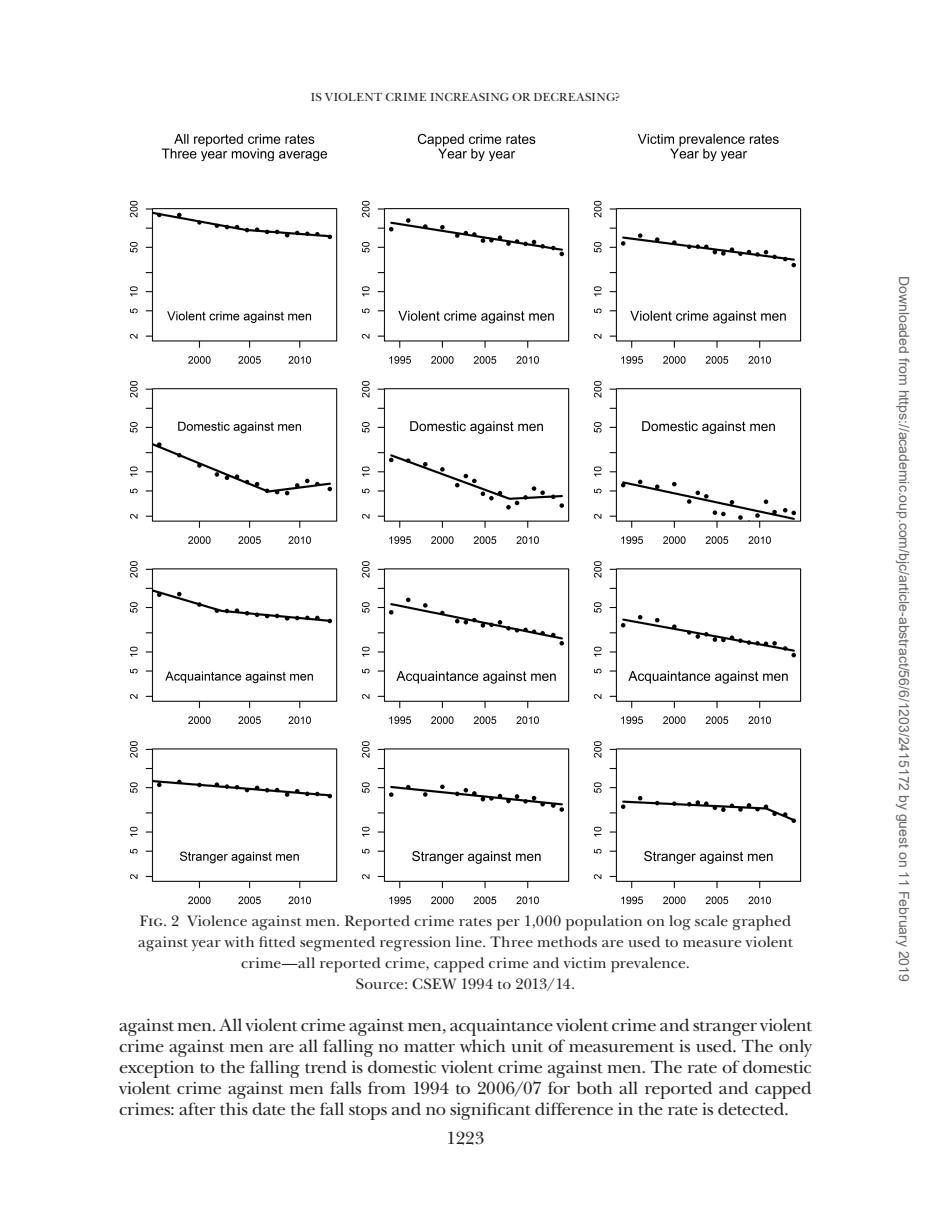
<style>
.page{position:relative;width:938px;height:1221px;background:#fff}
.page>*{position:absolute;margin:0;border:0;box-sizing:border-box;transform-origin:0 0}
.t1{font:18.38px/21px "New Baskerville Std";letter-spacing:-.025em;color:#231f20;text-align:justify}
.t2{font:15.75px/21px "New Baskerville Std";letter-spacing:.005em;color:#231f20;text-align:center}
.t3{font:14px "Arial";color:#666}
.t4{font:12.25px "New Baskerville Std";letter-spacing:.035em;color:#231f20}
</style>
<div class="page">
<img style="left:129px;top:133px;width:672px;height:771px">
<p class="t4" style="left:311px;top:90px;width:311px">IS VIOLENT CRIME INCREASING OR DECREASING?</p>
<p class="t2" style="left:138px;top:909px;width:656px">Fig. 2 Violence against men. Reported crime rates per 1,000 population on log scale graphed against year with fitted segmented regression line. Three methods are used to measure violent crime—all reported crime, capped crime and victim prevalence.<br>Source: CSEW 1994 to 2013/14.</p>
<p class="t1" style="left:119px;top:1014px;width:695px">against men. All violent crime against men, acquaintance violent crime and stranger violent crime against men are all falling no matter which unit of measurement is used. The only exception to the falling trend is domestic violent crime against men. The rate of domestic violent crime against men falls from 1994 to 2006/07 for both all reported and capped crimes: after this date the fall stops and no significant difference in the rate is detected.</p>
<p class="t1" style="left:446px;top:1127px;width:39px">1223</p>
<p class="t3" style="left:909px;top:276px;width:707px;rotate:90deg">Downloaded from https://academic.oup.com/bjc/article-abstract/56/6/1203/2415172 by guest on 11 February 2019</p>
</div>
